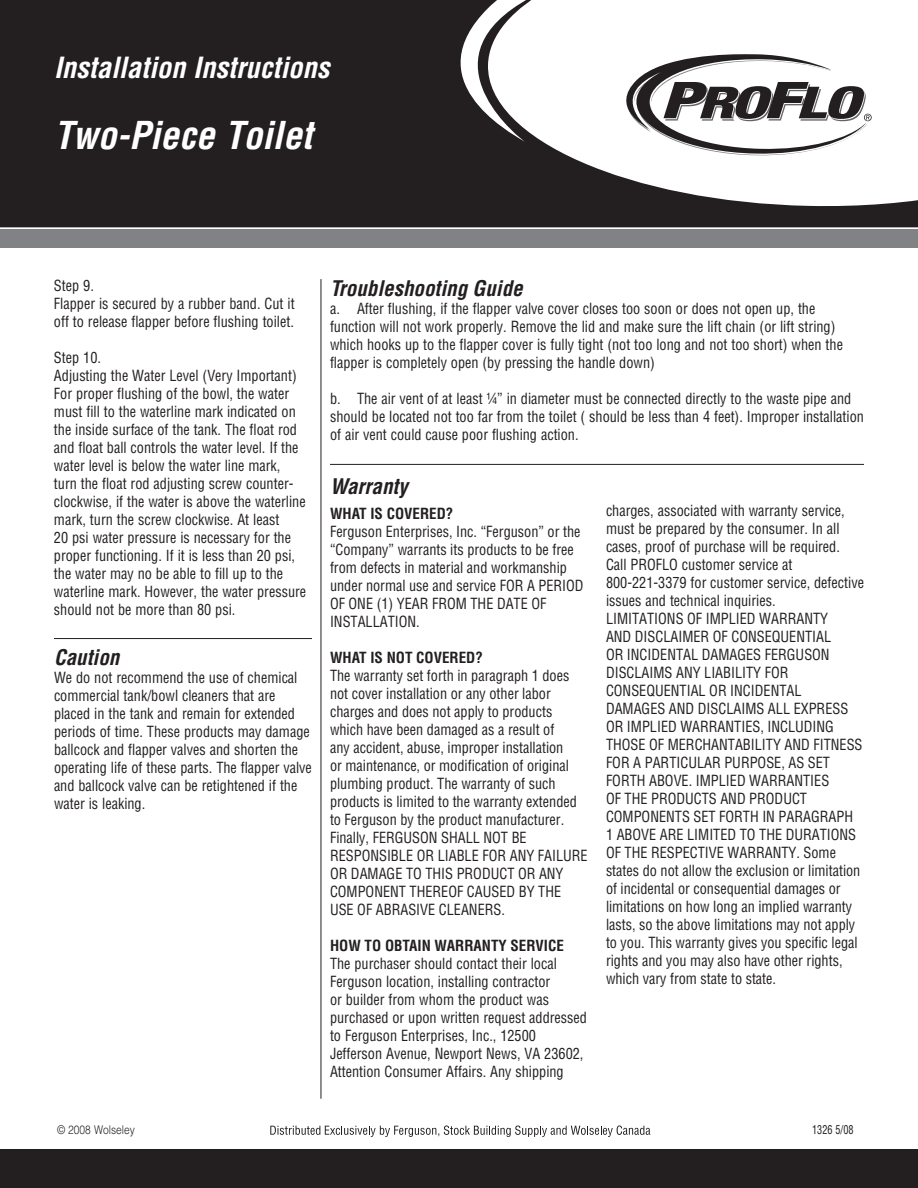
<style>
.page{position:relative;width:918px;height:1188px;background:#fff}
.page>*{position:absolute;margin:0;border:0;box-sizing:border-box;transform-origin:0 0}
.t1{font:italic 700 condensed 37.5px "Helvetica";color:#fff}
.t2{font:italic 700 condensed 28.5px "Helvetica";color:#fff}
.t3{font:italic 700 condensed 21px "Helvetica";color:#231f20}
.t4{font:condensed 15px/18px "Helvetica";color:#231f20;scale:.95 1}
.t5{font:300 12.15px "Helvetica Neue";color:#231f20;scale:.85 1}
.t6{font:300 12px "Helvetica";color:#231f20;scale:.85 1}
.t7{font:condensed 12px "Helvetica";color:#231f20;scale:.85 1}
.s1{font-weight:700}
</style>
<div class="page">
<svg style="left:0;top:0;width:918px;height:227px;fill:#231f20"></svg>
<div style="left:0;top:1150px;width:918px;height:38px;background:#231f20"></div>
<svg style="left:610px;top:54px;width:262px;height:102px"></svg>
<div style="left:0;top:229px;width:918px;height:19px;background:#808285"></div>
<svg style="left:270px;top:1125px;width:380px;height:12px"></svg>
<hr style="left:54px;top:638px;width:258px;height:1px;background:#231f20">
<hr style="left:330px;top:464px;width:534px;height:1px;background:#231f20">
<hr style="left:321px;top:279px;width:1px;height:820px;background:#231f20">
<p class="t2" style="left:54px;top:57px;width:277px">Installation Instructions</p>
<p class="t1" style="left:54px;top:121px;width:260px">Two-Piece Toilet</p>
<p class="t4" style="left:54px;top:278px;width:255px">Step 9.<br>Flapper is secured by a rubber band. Cut it off to release flapper before flushing toilet.</p>
<p class="t4" style="left:54px;top:350px;width:267px">Step 10.<br>Adjusting the Water Level (Very Important)<br>For proper flushing of the bowl, the water must fill to the waterline mark indicated on the inside surface of the tank. The float rod and float ball controls the water level. If the water level is below the water line mark, turn the float rod adjusting screw counter&shy;clockwise, if the water is above the waterline mark, turn the screw clockwise. At least<br>20 psi water pressure is necessary for the proper functioning. If it is less than 20 psi, the water may no be able to fill up to the waterline mark. However, the water pressure should not be more than 80 psi.</p>
<p class="t3" style="left:54px;top:649px;width:67px">Caution</p>
<p class="t4" style="left:54px;top:670px;width:273px">We do not recommend the use of chemical commercial tank/bowl cleaners that are placed in the tank and remain for extended periods of time. These products may damage ballcock and flapper valves and shorten the operating life of these parts. The flapper valve and ballcock valve can be retightened if the water is leaking.</p>
<p class="t3" style="left:330px;top:280px;width:194px">Troubleshooting Guide</p>
<p class="t4" style="left:330px;top:301px;width:541px">a. After flushing, if the flapper valve cover closes too soon or does not open up, the function will not work properly. Remove the lid and make sure the lift chain (or lift string) which hooks up to the flapper cover is fully tight (not too long and not too short) when the flapper is completely open (by pressing the handle down)</p>
<p class="t4" style="left:330px;top:391px;width:564px">b. The air vent of at least ¼” in diameter must be connected directly to the waste pipe and should be located not too far from the toilet ( should be less than 4 feet). Improper installation of air vent could cause poor flushing action.</p>
<p class="t3" style="left:330px;top:478px;width:79px">Warranty</p>
<p class="t4" style="left:330px;top:506px;width:269px"><span class="s1">WHAT IS COVERED?<br></span>Ferguson Enterprises, Inc. “Ferguson” or the “Company” warrants its products to be free from defects in material and workmanship under normal use and service FOR A PERIOD OF ONE (1) YEAR FROM THE DATE OF INSTALLATION.</p>
<p class="t4" style="left:330px;top:650px;width:273px"><span class="s1">WHAT IS NOT COVERED?<br></span>The warranty set forth in paragraph 1 does not cover installation or any other labor charges and does not apply to products which have been damaged as a result of<br>any accident, abuse, improper installation<br>or maintenance, or modification of original plumbing product. The warranty of such products is limited to the warranty extended to Ferguson by the product manufacturer.<br>Finally, FERGUSON SHALL NOT BE RESPONSIBLE OR LIABLE FOR ANY FAILURE OR DAMAGE TO THIS PRODUCT OR ANY COMPONENT THEREOF CAUSED BY THE USE OF ABRASIVE CLEANERS.</p>
<p class="t4" style="left:330px;top:938px;width:272px"><span class="s1">HOW TO OBTAIN WARRANTY SERVICE </span>The purchaser should contact their local Ferguson location, installing contractor<br>or builder from whom the product was purchased or upon written request addressed to Ferguson Enterprises, Inc., 12500<br>Jefferson Avenue, Newport News, VA 23602, Attention Consumer Affairs. Any shipping</p>
<p class="t4" style="left:606px;top:503px;width:273px">charges, associated with warranty service, must be prepared by the consumer. In all cases, proof of purchase will be required.<br>Call PROFLO customer service at 800-221-3379 for customer service, defective issues and technical inquiries.<br>LIMITATIONS OF IMPLIED WARRANTY<br>AND DISCLAIMER OF CONSEQUENTIAL<br>OR INCIDENTAL DAMAGES FERGUSON DISCLAIMS ANY LIABILITY FOR CONSEQUENTIAL OR INCIDENTAL DAMAGES AND DISCLAIMS ALL EXPRESS OR IMPLIED WARRANTIES, INCLUDING THOSE OF MERCHANTABILITY AND FITNESS FOR A PARTICULAR PURPOSE, AS SET FORTH ABOVE. IMPLIED WARRANTIES<br>OF THE PRODUCTS AND PRODUCT COMPONENTS SET FORTH IN PARAGRAPH<br>1 ABOVE ARE LIMITED TO THE DURATIONS OF THE RESPECTIVE WARRANTY. Some states do not allow the exclusion or limitation of incidental or consequential damages or limitations on how long an implied warranty lasts, so the above limitations may not apply to you. This warranty gives you specific legal rights and you may also have other rights, which vary from state to state.</p>
<p class="t6" style="left:57px;top:1125px;width:93px">© 2008 Wolseley</p>
<p class="t7" style="left:812px;top:1125px;width:50px">1326 5/08</p>
<p class="t5" style="left:50px;top:1126px;width:95px">© 2007 Ferguson</p>
<p class="t5" style="left:812px;top:1126px;width:56px">rev. 11/07</p>
</div>
